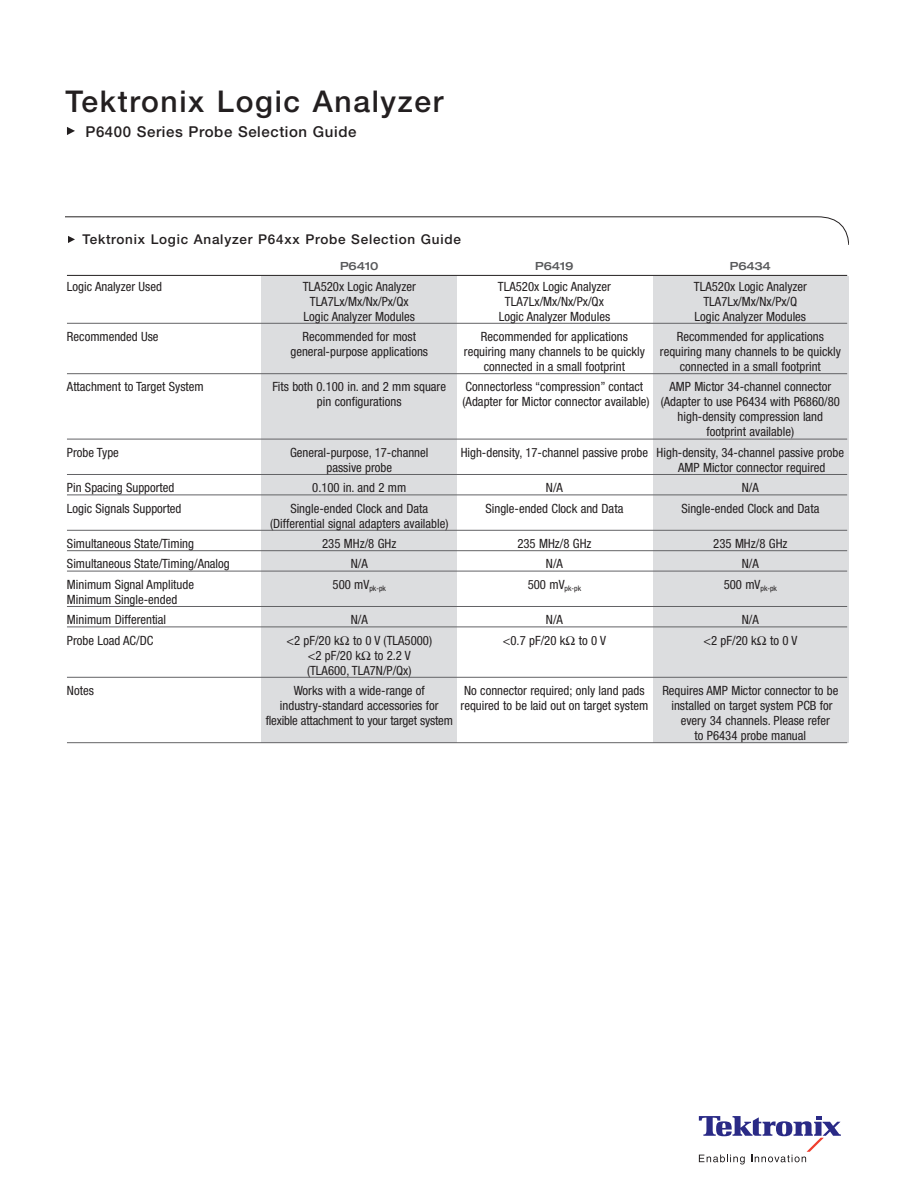
<style>
.page{position:relative;width:918px;height:1188px;background:#fff}
.page>*{position:absolute;margin:0;border:0;box-sizing:border-box;transform-origin:0 0}
.t1{font:500 30px "Helvetica Neue";letter-spacing:.055em;color:#231f20}
.t2{font:500 15px "Helvetica Neue";letter-spacing:.04em;color:#231f20}
.t3{font:500 13.5px "Helvetica Neue";letter-spacing:.055em;color:#231f20}
.t4{font:condensed 12.75px/15px "Helvetica Neue";color:#231f20}
.t5{font:500 expanded 11.25px "Helvetica Neue";letter-spacing:-.02em;color:#57585a}
</style>
<div class="page">
<svg style="left:699px;top:1116px;width:142px;height:49px"></svg>
<svg style="left:67px;top:127px;width:8px;height:8px"></svg>
<div style="left:261px;top:276px;width:196px;height:467px;background:#dcdddf"></div>
<div style="left:653px;top:276px;width:196px;height:467px;background:#dcdddf"></div>
<hr style="left:67px;top:275px;width:780px;height:1px;background:#231f20">
<hr style="left:67px;top:323px;width:780px;height:1px;background:#636366">
<hr style="left:67px;top:373px;width:780px;height:1px;background:#636366">
<hr style="left:67px;top:439px;width:780px;height:1px;background:#636366">
<hr style="left:67px;top:474px;width:780px;height:1px;background:#636366">
<hr style="left:67px;top:495px;width:780px;height:1px;background:#636366">
<hr style="left:67px;top:530px;width:780px;height:1px;background:#636366">
<hr style="left:67px;top:550px;width:780px;height:1px;background:#636366">
<hr style="left:67px;top:571px;width:780px;height:1px;background:#636366">
<hr style="left:67px;top:606px;width:780px;height:1px;background:#636366">
<hr style="left:67px;top:627px;width:780px;height:1px;background:#636366">
<hr style="left:67px;top:677px;width:780px;height:1px;background:#636366">
<hr style="left:67px;top:742px;width:780px;height:1px;background:#636366">
<svg style="left:65px;top:216px;width:784px;height:29px"></svg>
<h1 class="t1" style="left:65px;top:90px;width:379px">Tektronix Logic Analyzer</h1>
<p class="t2" style="left:85px;top:127px;width:273px">P6400 Series Probe Selection Guide</p>
<p class="t3" style="left:83px;top:235px;width:380px">Tektronix Logic Analyzer P64xx Probe Selection Guide</p>
<p class="t5" style="left:340px;top:262px;width:40px">P6410</p>
<p class="t5" style="left:535px;top:262px;width:40px">P6419</p>
<p class="t5" style="left:730px;top:262px;width:43px">P6434</p>
<p class="t4" style="left:67px;top:280px;width:96px">Logic Analyzer Used</p>
<p class="t4" style="left:303px;top:280px;width:115px">TLA520x Logic Analyzer</p>
<p class="t4" style="left:498px;top:280px;width:115px">TLA520x Logic Analyzer</p>
<p class="t4" style="left:694px;top:280px;width:115px">TLA520x Logic Analyzer</p>
<p class="t4" style="left:310px;top:295px;width:101px">TLA7Lx/Mx/Nx/Px/Qx</p>
<p class="t4" style="left:505px;top:295px;width:101px">TLA7Lx/Mx/Nx/Px/Qx</p>
<p class="t4" style="left:703px;top:295px;width:95px">TLA7Lx/Mx/Nx/Px/Q</p>
<p class="t4" style="left:304px;top:310px;width:113px">Logic Analyzer Modules</p>
<p class="t4" style="left:499px;top:310px;width:113px">Logic Analyzer Modules</p>
<p class="t4" style="left:695px;top:310px;width:113px">Logic Analyzer Modules</p>
<p class="t4" style="left:67px;top:330px;width:93px">Recommended Use</p>
<p class="t4" style="left:302px;top:330px;width:115px">Recommended for most</p>
<p class="t4" style="left:481px;top:330px;width:148px">Recommended for applications</p>
<p class="t4" style="left:677px;top:330px;width:148px">Recommended for applications</p>
<p class="t4" style="left:290px;top:345px;width:139px">general-purpose applications</p>
<p class="t4" style="left:484px;top:345px;width:358px;text-indent:-20px">requiring many channels to be quickly requiring many channels to be quickly connected in a small footprint</p>
<p class="t4" style="left:680px;top:360px;width:143px">connected in a small footprint</p>
<p class="t4" style="left:67px;top:381px;width:138px">Attachment to Target System</p>
<p class="t4" style="left:273px;top:381px;width:175px">Fits both 0.100 in. and 2 mm square</p>
<p class="t4" style="left:466px;top:381px;width:179px">Connectorless “compression” contact</p>
<p class="t4" style="left:669px;top:381px;width:163px">AMP Mictor 34-channel connector</p>
<p class="t4" style="left:317px;top:396px;width:86px">pin configurations</p>
<p class="t4" style="left:463px;top:396px;width:379px">(Adapter for Mictor connector available) (Adapter to use P6434 with P6860/80</p>
<p class="t4" style="left:678px;top:411px;width:147px">high-density compression land</p>
<p class="t4" style="left:707px;top:426px;width:89px">footprint available)</p>
<p class="t4" style="left:67px;top:446px;width:53px">Probe Type</p>
<p class="t4" style="left:290px;top:446px;width:140px">General-purpose, 17-channel</p>
<p class="t4" style="left:461px;top:446px;width:385px">High-density, 17-channel passive probe High-density, 34-channel passive probe</p>
<p class="t4" style="left:326px;top:461px;width:67px">passive probe</p>
<p class="t4" style="left:678px;top:461px;width:149px">AMP Mictor connector required</p>
<p class="t4" style="left:67px;top:481px;width:109px">Pin Spacing Supported</p>
<p class="t4" style="left:312px;top:481px;width:96px">0.100 in. and 2 mm</p>
<p class="t4" style="left:546px;top:481px;width:19px">N/A</p>
<p class="t4" style="left:742px;top:481px;width:19px">N/A</p>
<p class="t4" style="left:67px;top:502px;width:116px">Logic Signals Supported</p>
<p class="t4" style="left:290px;top:502px;width:139px">Single-ended Clock and Data</p>
<p class="t4" style="left:485px;top:502px;width:139px">Single-ended Clock and Data</p>
<p class="t4" style="left:681px;top:502px;width:139px">Single-ended Clock and Data</p>
<p class="t4" style="left:270px;top:517px;width:180px">(Differential signal adapters available)</p>
<p class="t4" style="left:67px;top:537px;width:129px">Simultaneous State/Timing</p>
<p class="t4" style="left:322px;top:537px;width:76px">235 MHz/8 GHz</p>
<p class="t4" style="left:517px;top:537px;width:76px">235 MHz/8 GHz</p>
<p class="t4" style="left:713px;top:537px;width:76px">235 MHz/8 GHz</p>
<p class="t4" style="left:67px;top:558px;width:164px">Simultaneous State/Timing/Analog</p>
<p class="t4" style="left:351px;top:558px;width:19px">N/A</p>
<p class="t4" style="left:546px;top:558px;width:19px">N/A</p>
<p class="t4" style="left:742px;top:558px;width:19px">N/A</p>
<p class="t4" style="left:67px;top:578px;width:129px">Minimum Signal Amplitude</p>
<p class="t4" style="left:333px;top:578px;width:55px">500 mV<sub>pk-pk</sub></p>
<p class="t4" style="left:528px;top:578px;width:55px">500 mV<sub>pk-pk</sub></p>
<p class="t4" style="left:724px;top:578px;width:55px">500 mV<sub>pk-pk</sub></p>
<p class="t4" style="left:67px;top:590px;width:112px;line-height:20.4px">Minimum Single-ended<br>Minimum Differential</p>
<p class="t4" style="left:351px;top:613px;width:19px">N/A</p>
<p class="t4" style="left:546px;top:613px;width:19px">N/A</p>
<p class="t4" style="left:742px;top:613px;width:19px">N/A</p>
<p class="t4" style="left:67px;top:634px;width:88px">Probe Load AC/DC</p>
<p class="t4" style="left:286px;top:634px;width:147px">&lt;2 pF/20 k to 0 V (TLA5000)</p>
<p class="t4" style="left:503px;top:634px;width:105px">&lt;0.7 pF/20 k to 0 V</p>
<p class="t4" style="left:703px;top:634px;width:95px">&lt;2 pF/20 k to 0 V</p>
<p class="t4" style="left:307px;top:649px;width:106px">&lt;2 pF/20 k to 2.2 V (TLA600, TLA7N/P/Qx)</p>
<p class="t4" style="left:67px;top:684px;width:28px">Notes</p>
<p class="t4" style="left:294px;top:684px;width:133px">Works with a wide-range of</p>
<p class="t4" style="left:464px;top:684px;width:182px">No connector required; only land pads</p>
<p class="t4" style="left:662px;top:684px;width:178px">Requires AMP Mictor connector to be</p>
<p class="t4" style="left:280px;top:699px;width:160px">industry-standard accessories for</p>
<p class="t4" style="left:461px;top:699px;width:189px">required to be laid out on target system</p>
<p class="t4" style="left:671px;top:699px;width:163px">installed on target system PCB for</p>
<p class="t4" style="left:266px;top:714px;width:189px">flexible attachment to your target system</p>
<p class="t4" style="left:695px;top:714px;width:137px;text-indent:-14px">every 34 channels. Please refer to P6434 probe manual</p>
</div>
